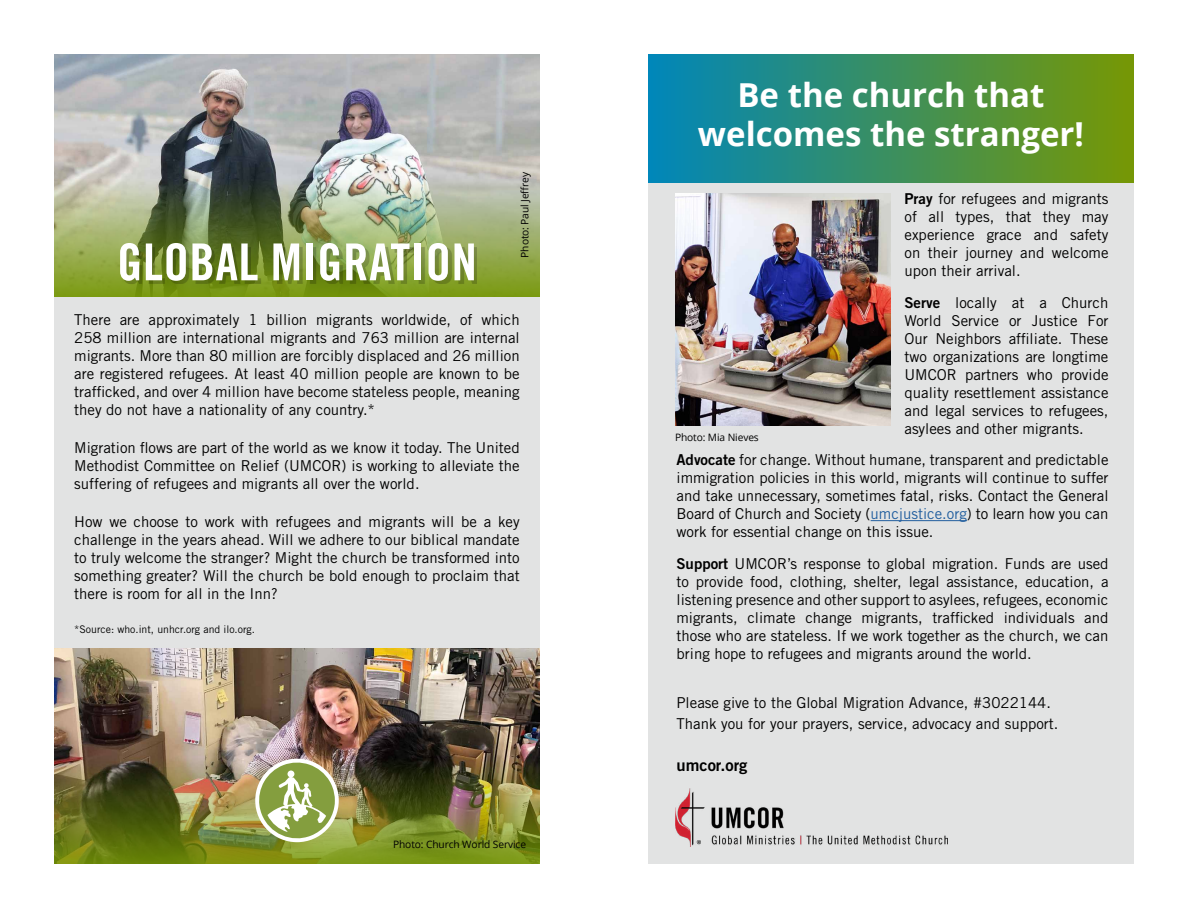
<style>
.page{position:relative;width:1188px;height:918px;background:#fff}
.page>*{position:absolute;margin:0;border:0;box-sizing:border-box;transform-origin:0 0}
.t1{font:51px "Trade Gothic LT Std Bd Cn 20";letter-spacing:.01em;color:#fff}
.t2{font:700 33px/39.6px "Open Sans";color:#fff;text-align:center}
.t3{font:16.5px "Trade Gothic LT Std Bd 2";color:#000}
.t4{font:15px/18px "Trade Gothic LT Std";color:#000;text-align:justify}
.t5{font:10.5px "Trade Gothic LT Std";color:#000}
.t6{font:10.2px "Open Sans";letter-spacing:-.01em;color:#000}
.s1{font-family:"Trade Gothic LT Std Bd 2"}
.s2{color:#215e9e}
</style>
<div class="page">
<div style="left:648px;top:182px;width:486px;height:682px;background:#e2e3e3"></div>
<hr style="left:871px;top:520px;width:96px;height:1px;background:#215e9e">
<div style="left:54px;top:297px;width:486px;height:351px;background:#e2e3e3"></div>
<img style="left:54px;top:54px;width:486px;height:111px">
<img style="left:54px;top:165px;width:486px;height:132px">
<div style="left:648px;top:54px;width:486px;height:128px;background:linear-gradient(to right,#0087ba,#779804)"></div>
<div style="left:123px;top:247px;width:354px;height:37px;background:#000;opacity:.2"></div>
<img style="left:54px;top:648px;width:486px;height:103px">
<img style="left:54px;top:751px;width:486px;height:113px">
<div style="left:255px;top:759px;width:84px;height:83px;background:#fff;border-radius:50%"></div>
<svg style="left:259px;top:763px;width:76px;height:75px"></svg>
<img style="left:675px;top:789px;width:272px;height:58px">
<img style="left:675px;top:193px;width:216px;height:233px">
<h1 class="t1" style="left:117px;top:231px;width:361px">GLOBAL MIGRATION</h1>
<p class="t6" style="left:518px;top:258px;width:87px;rotate:-90deg">Photo: Paul Jeffrey</p>
<p class="t4" style="left:74px;top:310px;width:447px">There are approximately 1 billion migrants worldwide, of which 258 million are international migrants and 763 million are internal migrants. More than 80 million are forcibly displaced and 26 million are registered refugees. At least 40 million people are known to be trafficked, and over 4 million have become stateless people, meaning they do not have a nationality of any country.*</p>
<p class="t4" style="left:74px;top:438px;width:447px">Migration flows are part of the world as we know it today. The United Methodist Committee on Relief (UMCOR) is working to alleviate the suffering of refugees and migrants all over the world.</p>
<p class="t4" style="left:74px;top:513px;width:447px">How we choose to work with refugees and migrants will be a key challenge in the years ahead. Will we adhere to our biblical mandate to truly welcome the stranger? Might the church be transformed into something greater? Will the church be bold enough to proclaim that there is room for all in the Inn?</p>
<p class="t5" style="left:74px;top:623px;width:182px">*Source: who.int, unhcr.org and ilo.org.</p>
<p class="t6" style="left:393px;top:838px;width:134px">Photo: Church World Service</p>
<h2 class="t2" style="left:698px;top:74px;width:388px">Be the church that welcomes the stranger!</h2>
<p class="t4" style="left:904px;top:190px;width:206px"><span class="s1">Pray</span> for refugees and migrants of all types, that they may experience grace and safety on their journey and welcome upon their arrival.</p>
<p class="t4" style="left:904px;top:293px;width:206px"><span class="s1">Serve</span> locally at a Church World Service or Justice For Our Neighbors affiliate. These two organizations are longtime UMCOR partners who provide quality resettlement assistance and legal services to refugees, asylees and other migrants.</p>
<p class="t4" style="left:676px;top:451px;width:434px"><span class="s1">Advocate</span> for change. Without humane, transparent and predictable immigration policies in this world, migrants will continue to suffer and take unnecessary, sometimes fatal, risks. Contact the General Board of Church and Society (<span class="s2">umcjustice.org</span>) to learn how you can work for essential change on this issue.</p>
<p class="t4" style="left:676px;top:554px;width:434px"><span class="s1">Support</span> UMCOR’s response to global migration. Funds are used to provide food, clothing, shelter, legal assistance, education, a listening presence and other support to asylees, refugees, economic migrants, climate change migrants, trafficked individuals and those who are stateless. If we work together as the church, we can bring hope to refugees and migrants around the world.</p>
<p class="t4" style="left:676px;top:692px;width:383px;line-height:21px">Please give to the Global Migration Advance, #3022144.<br>Thank you for your prayers, service, advocacy and support.</p>
<p class="t3" style="left:676px;top:755px;width:73px">umcor.org</p>
<p class="t6" style="left:675px;top:430px;width:85px">Photo: Mia Nieves</p>
</div>
